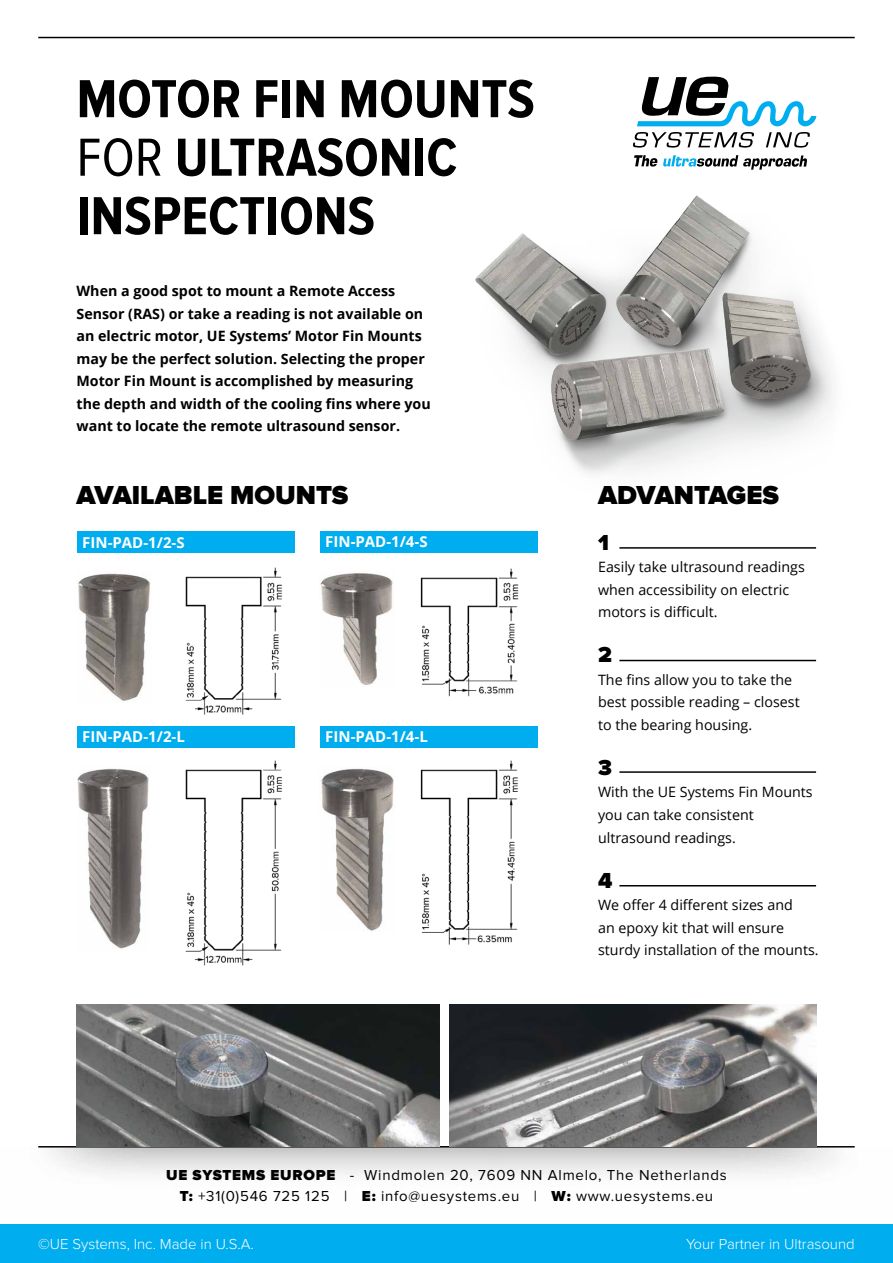
<style>
.page{position:relative;width:893px;height:1263px;background:#fff}
.page>*{position:absolute;margin:0;border:0;box-sizing:border-box;transform-origin:0 0}
.t1{font:700 55.5px/58.5px "Proxima Nova Cond";color:#000}
.t2{font:900 27px "Proxima Nova";color:#000}
.t3{font:900 22.5px "Proxima Nova";color:#000}
.t4{font:15px "Proxima Nova";letter-spacing:.05em;color:#000}
.t5{font:700 15px "Open Sans";color:#fff}
.t6{font:300 15px "Proxima Nova";color:#fff}
.t7{font:900 15px "Proxima Nova";letter-spacing:.05em;color:#000}
.t8{font:14.25px/22.5px "Open Sans";color:#000}
.t9{font:700 14.25px/22.5px "Open Sans";color:#000}
.s1{font-weight:400}
.s2{font-weight:900}
</style>
<div class="page">
<img style="left:476px;top:195px;width:269px;height:192px">
<img style="left:538px;top:225px;width:277px;height:216px">
<div style="left:0;top:1225px;width:893px;height:38px;background:#00adef"></div>
<div style="left:77px;top:531px;width:217px;height:22px;background:#00adef"></div>
<div style="left:77px;top:726px;width:217px;height:22px;background:#00adef"></div>
<div style="left:320px;top:531px;width:218px;height:22px;background:#00adef"></div>
<div style="left:320px;top:726px;width:218px;height:22px;background:#00adef"></div>
<svg style="left:633px;top:77px;width:183px;height:93px"></svg>
<hr style="left:38px;top:37px;width:817px;height:1px;background:#000">
<hr style="left:619px;top:547px;width:197px;height:2px;background:#000">
<hr style="left:619px;top:660px;width:197px;height:1px;background:#000">
<hr style="left:619px;top:771px;width:197px;height:2px;background:#000">
<hr style="left:619px;top:885px;width:197px;height:1px;background:#000">
<img style="left:38px;top:1147px;width:817px;height:29px">
<hr style="left:38px;top:1146px;width:817px;height:1px;background:#000">
<img style="left:77px;top:573px;width:74px;height:128px">
<img style="left:78px;top:768px;width:71px;height:181px">
<img style="left:321px;top:768px;width:73px;height:163px">
<img style="left:320px;top:573px;width:73px;height:112px">
<img style="left:185px;top:568px;width:97px;height:147px">
<img style="left:185px;top:760px;width:97px;height:205px">
<img style="left:420px;top:760px;width:98px;height:185px">
<img style="left:420px;top:568px;width:99px;height:129px">
<img style="left:77px;top:1005px;width:363px;height:141px">
<img style="left:450px;top:1005px;width:366px;height:141px">
<h1 class="t1" style="left:77px;top:71px;width:460px">MOTOR FIN MOUNTS <span class="s1">for</span> ULTRASONIC<br>INSPECTIONS</h1>
<p class="t9" style="left:77px;top:279px;width:356px">When a good spot to mount a Remote Access Sensor (RAS) or take a reading is not available on an electric motor, UE Systems’ Motor Fin Mounts may be the perfect solution. Selecting the proper Motor Fin Mount is accomplished by measuring the depth and width of the cooling fins where you want to locate the remote ultrasound sensor.</p>
<h2 class="t2" style="left:77px;top:479px;width:273px">AVAILABLE MOUNTS</h2>
<p class="t5" style="left:82px;top:532px;width:104px">FIN-PAD-1/2-S</p>
<p class="t5" style="left:82px;top:726px;width:104px">FIN-PAD-1/2-L</p>
<p class="t5" style="left:325px;top:531px;width:104px">FIN-PAD-1/4-S</p>
<p class="t5" style="left:325px;top:726px;width:104px">FIN-PAD-1/4-L</p>
<h2 class="t2" style="left:598px;top:479px;width:183px">ADVANTAGES</h2>
<h3 class="t3" style="left:598px;top:529px;width:12px">1</h3>
<p class="t8" style="left:598px;top:556px;width:208px">Easily take ultrasound readings when accessibility on electric motors is difficult.</p>
<h3 class="t3" style="left:598px;top:642px;width:15px">2</h3>
<p class="t8" style="left:598px;top:668px;width:203px">The fins allow you to take the best possible reading – closest to the bearing housing.</p>
<h3 class="t3" style="left:598px;top:754px;width:15px">3</h3>
<p class="t8" style="left:598px;top:781px;width:216px">With the UE Systems Fin Mounts you can take consistent ultrasound readings.</p>
<h3 class="t3" style="left:598px;top:867px;width:16px">4</h3>
<p class="t8" style="left:598px;top:893px;width:222px">We offer 4 different sizes and<br>an epoxy kit that will ensure sturdy installation of the mounts.</p>
<p class="t7" style="left:193px;top:1166px;width:144px">SYSTEMS EUROPE</p>
<p class="t7" style="left:166px;top:1166px;width:11px">UE</p>
<p class="t4" style="left:350px;top:1166px;width:6px">-</p>
<p class="t4" style="left:364px;top:1166px;width:364px">Windmolen 20, 7609 NN Almelo, The Netherlands</p>
<p class="t4" style="left:180px;top:1187px;width:151px"><span class="s2">:T</span> +31 0( )546 725 125</p>
<p class="t4" style="left:344px;top:1187px;width:5px">|</p>
<p class="t4" style="left:362px;top:1187px;width:159px"><span class="s2">E:</span> info@uesystems.eu</p>
<p class="t4" style="left:534px;top:1187px;width:5px">|</p>
<p class="t4" style="left:552px;top:1187px;width:163px"><span class="s2">W:</span> www.uesystems.eu</p>
<p class="t6" style="left:38px;top:1236px;width:217px">©UE Systems, Inc. Made i n U A.S. .</p>
<p class="t6" style="left:686px;top:1236px;width:170px">Your Partner in Ultrasound</p>
</div>
